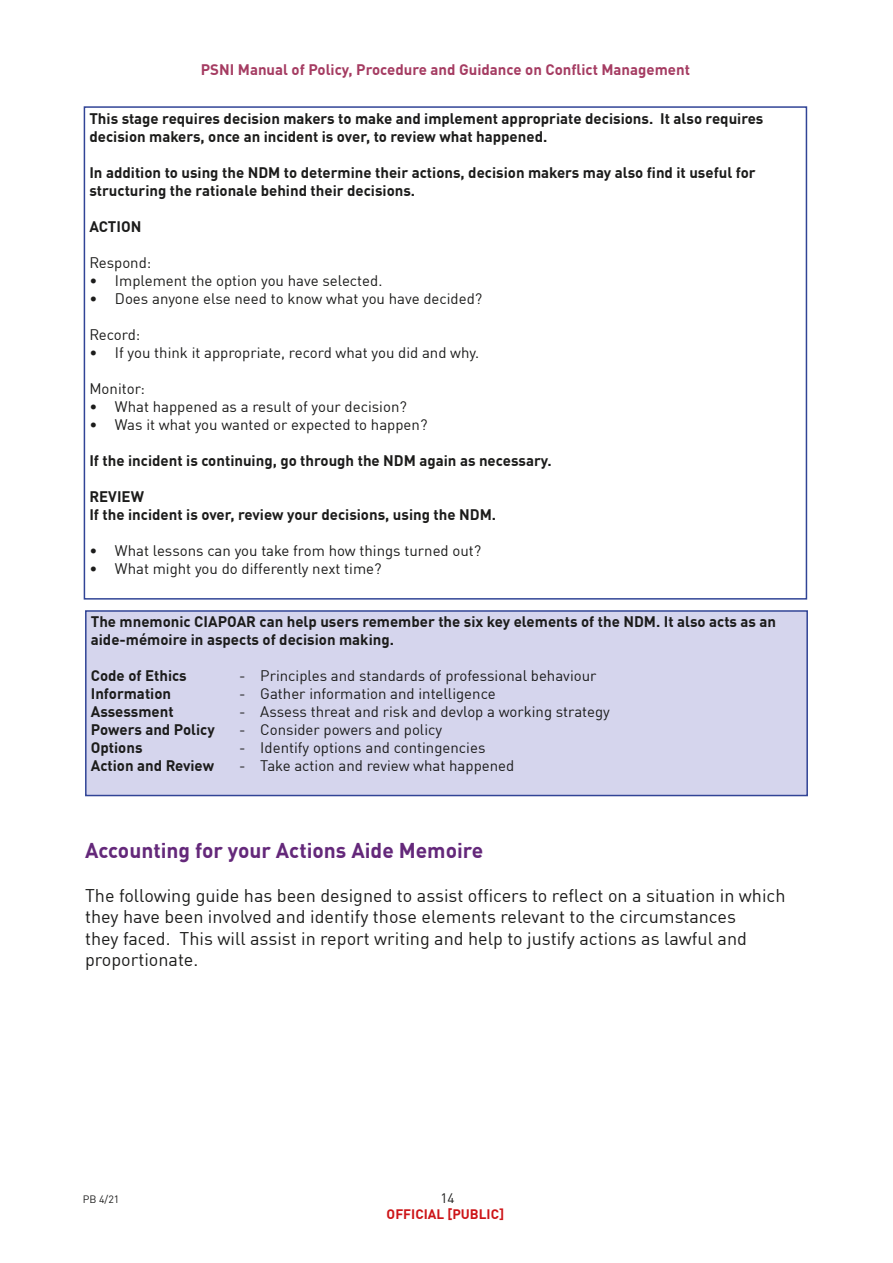
<style>
.page{position:relative;width:893px;height:1263px;background:#fff}
.page>*{position:absolute;margin:0;border:0;box-sizing:border-box;transform-origin:0 0}
.t1{font:700 21px "DIN Offc Pro";color:#64287a}
.t2{font:18px/21.6px "DIN Offc Pro";color:#1c1c1b}
.t3{font:700 15px/18px "DIN Offc Pro";color:#1c1c1b}
.t4{font:15px "DIN Offc Pro";color:#1c1c1b}
.t5{font:700 15px "DIN Offc Pro";color:#a53c62}
.t6{font:700 13.5px "DIN Offc Pro";color:#cd1518}
.t7{font:13.5px "DIN Offc Pro";color:#1c1c1b}
.t8{font:10.5px "DIN Offc Pro";color:#1c1c1b}
</style>
<div class="page">
<div style="left:84px;top:106px;width:723px;height:494px;border:2px solid #314496"></div>
<div style="left:86px;top:611px;width:721px;height:184px;background:#d5d5ed"></div>
<div style="left:85px;top:610px;width:723px;height:186px;border:2px solid #314496"></div>
<p class="t5" style="left:201px;top:57px;width:491px">PSNI Manual of Policy, Procedure and Guidance on Conflict Management</p>
<p class="t3" style="left:89px;top:107px;width:676px">This stage requires decision makers to make and implement appropriate decisions. It also requires decision makers, once an incident is over, to review what happened.</p>
<p class="t3" style="left:89px;top:161px;width:668px">In addition to using the NDM to determine their actions, decision makers may also find it useful for structuring the rationale behind their decisions.</p>
<p class="t3" style="left:89px;top:215px;width:54px">ACTION</p>
<p class="t4" style="left:89px;top:250px;width:63px">Respond:</p>
<p class="t4" style="left:89px;top:268px;width:294px">• Implement the option you have selected.</p>
<p class="t4" style="left:89px;top:286px;width:394px">• Does anyone else need to know what you have decided?</p>
<p class="t4" style="left:89px;top:322px;width:52px">Record:</p>
<p class="t4" style="left:89px;top:340px;width:391px">• If you think it appropriate, record what you did and why.</p>
<p class="t4" style="left:89px;top:376px;width:57px">Monitor:</p>
<p class="t4" style="left:89px;top:394px;width:319px">• What happened as a result of your decision?</p>
<p class="t4" style="left:89px;top:412px;width:340px">• Was it what you wanted or expected to happen?</p>
<p class="t3" style="left:89px;top:449px;width:464px">If the incident is continuing, go through the NDM again as necessary.</p>
<p class="t3" style="left:89px;top:485px;width:408px">REVIEW<br>If the incident is over, review your decisions, using the NDM.</p>
<p class="t4" style="left:89px;top:538px;width:393px">• What lessons can you take from how things turned out?</p>
<p class="t4" style="left:89px;top:556px;width:294px">• What might you do differently next time?</p>
<p class="t3" style="left:91px;top:611px;width:687px">The mnemonic CIAPOAR can help users remember the six key elements of the NDM. It also acts as an aide-mémoire in aspects of decision making.</p>
<p class="t3" style="left:91px;top:665px;width:97px">Code of Ethics</p>
<p class="t4" style="left:239px;top:664px;width:359px">- Principles and standards of professional behaviour</p>
<p class="t3" style="left:91px;top:683px;width:82px">Information</p>
<p class="t4" style="left:239px;top:682px;width:258px">- Gather information and intelligence</p>
<p class="t3" style="left:91px;top:701px;width:84px">Assessment</p>
<p class="t4" style="left:239px;top:700px;width:372px">- Assess threat and risk and devlop a working strategy</p>
<p class="t3" style="left:91px;top:719px;width:126px">Powers and Policy</p>
<p class="t4" style="left:239px;top:718px;width:204px">- Consider powers and policy</p>
<p class="t3" style="left:91px;top:737px;width:53px">Options</p>
<p class="t4" style="left:239px;top:736px;width:248px">- Identify options and contingencies</p>
<p class="t3" style="left:91px;top:755px;width:125px">Action and Review</p>
<p class="t4" style="left:239px;top:754px;width:277px">- Take action and review what happened</p>
<h1 class="t1" style="left:85px;top:833px;width:400px">Accounting for your Actions Aide Memoire</h1>
<p class="t2" style="left:85px;top:882px;width:702px">The following guide has been designed to assist officers to reflect on a situation in which they have been involved and identify those elements relevant to the circumstances<br>they faced. This will assist in report writing and help to justify actions as lawful and proportionate.</p>
<p class="t8" style="left:83px;top:1191px;width:38px">PB 4/21</p>
<p class="t7" style="left:441px;top:1187px;width:16px">14</p>
<p class="t6" style="left:387px;top:1203px;width:119px">OFFICIAL [PUBLIC]</p>
</div>
